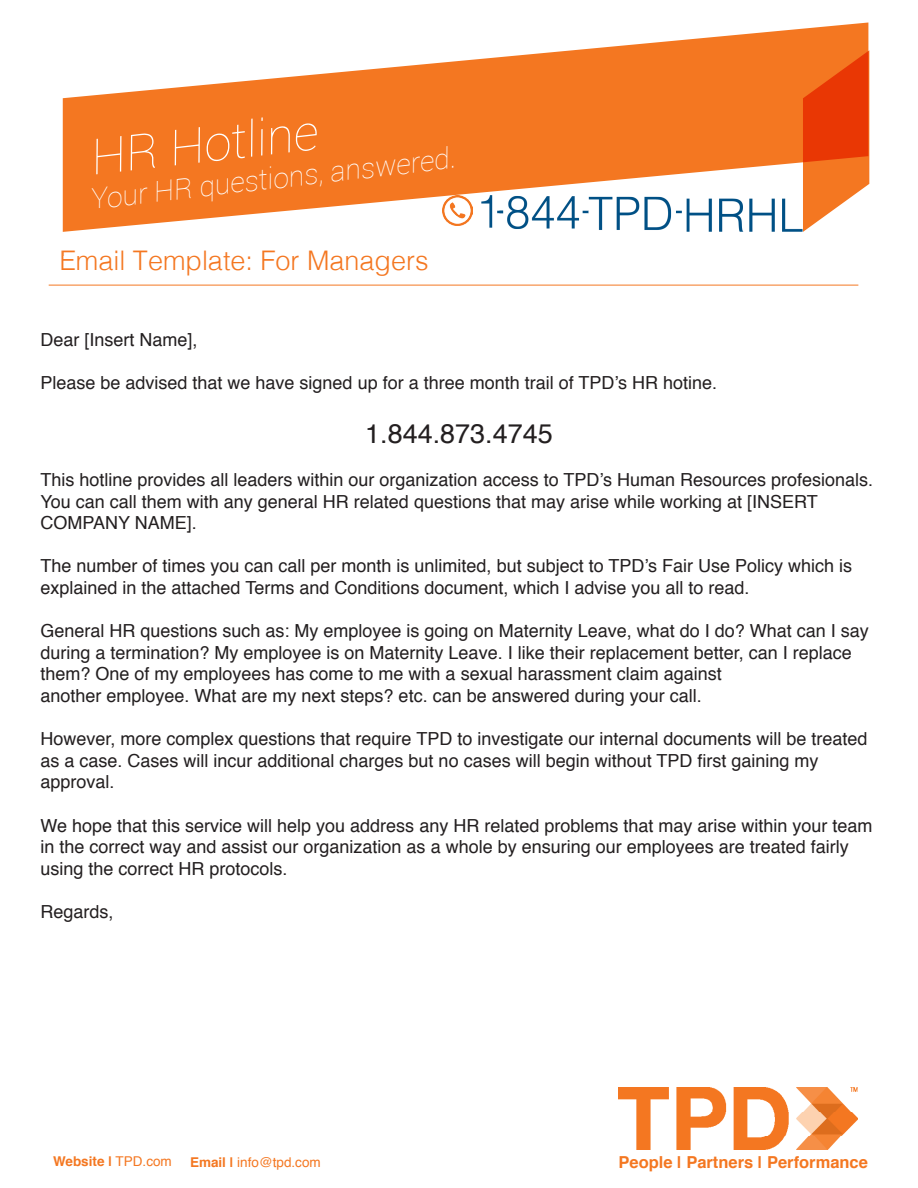
<style>
.page{position:relative;width:918px;height:1188px;background:#fff}
.page>*{position:absolute;margin:0;border:0;box-sizing:border-box;transform-origin:0 0}
.t1{font:100 49.5px "Roboto";color:#fff}
.t2{font:100 28.5px "Roboto";color:#fff}
.t3{font:300 27px "Helvetica";color:#f47721}
.t4{font:27px "Helvetica";color:#231f20}
.t5{font:18px/21.6px "Helvetica";color:#231f20}
.t6{font:700 16.5px "Helvetica";color:#f47721}
.t7{font:13.5px "Helvetica";color:#f47721}
.t8{font:700 13.5px "Helvetica";color:#f47721}
.s1{font-weight:400}
.s2{font-weight:700}
</style>
<div class="page">
<hr style="left:49px;top:285px;width:809px;height:1px;background:#f47721">
<svg style="left:63px;top:22px;width:805px;height:210px;fill:#f47721"></svg>
<svg style="left:803px;top:32px;width:66px;height:200px;background:#f06c2f"></svg>
<img style="left:443px;top:196px;width:30px;height:30px">
<img style="left:475px;top:188px;width:333px;height:44px">
<img style="left:618px;top:1088px;width:239px;height:62px">
<h1 class="t1" style="left:86px;top:122px;width:230px;rotate:-6deg">HR Hotline</h1>
<h2 class="t2" style="left:88px;top:181px;width:369px;rotate:-7deg">Your HR questions, answered.</h2>
<h3 class="t3" style="left:59px;top:237px;width:371px">Email Template: For Managers</h3>
<p class="t5" style="left:40px;top:329px;width:159px">Dear [Insert Name],</p>
<p class="t5" style="left:40px;top:372px;width:678px">Please be advised that we have signed up for a three month trail of TPD’s HR hotine.</p>
<h3 class="t4" style="left:365px;top:413px;width:189px">1.844.873.4745</h3>
<p class="t5" style="left:40px;top:469px;width:834px">This hotline provides all leaders within our organization access to TPD’s Human Resources profesionals.<br>You can call them with any general HR related questions that may arise while working at [INSERT<br>COMPANY NAME].</p>
<p class="t5" style="left:40px;top:556px;width:813px">The number of times you can call per month is unlimited, but subject to TPD’s Fair Use Policy which is explained in the attached Terms and Conditions document, which I advise you all to read.</p>
<p class="t5" style="left:40px;top:621px;width:830px">General HR questions such as: My employee is going on Maternity Leave, what do I do? What can I say during a termination? My employee is on Maternity Leave. I like their replacement better, can I replace them? One of my employees has come to me with a sexual harassment claim against<br>another employee. What are my next steps? etc. can be answered during your call.</p>
<p class="t5" style="left:40px;top:729px;width:829px">However, more complex questions that require TPD to investigate our internal documents will be treated as a case. Cases will incur additional charges but no cases will begin without TPD first gaining my approval.</p>
<p class="t5" style="left:40px;top:815px;width:833px">We hope that this service will help you address any HR related problems that may arise within your team in the correct way and assist our organization as a whole by ensuring our employees are treated fairly using the correct HR protocols.</p>
<p class="t5" style="left:40px;top:901px;width:75px">Regards,</p>
<p class="t8" style="left:53px;top:1151px;width:120px">Website | <span class="s1">TPD.com</span></p>
<p class="t7" style="left:190px;top:1152px;width:132px"><span class="s2">Email |</span> info@tpd.com</p>
<p class="t6" style="left:618px;top:1149px;width:251px">People | Partners | Performance</p>
</div>
